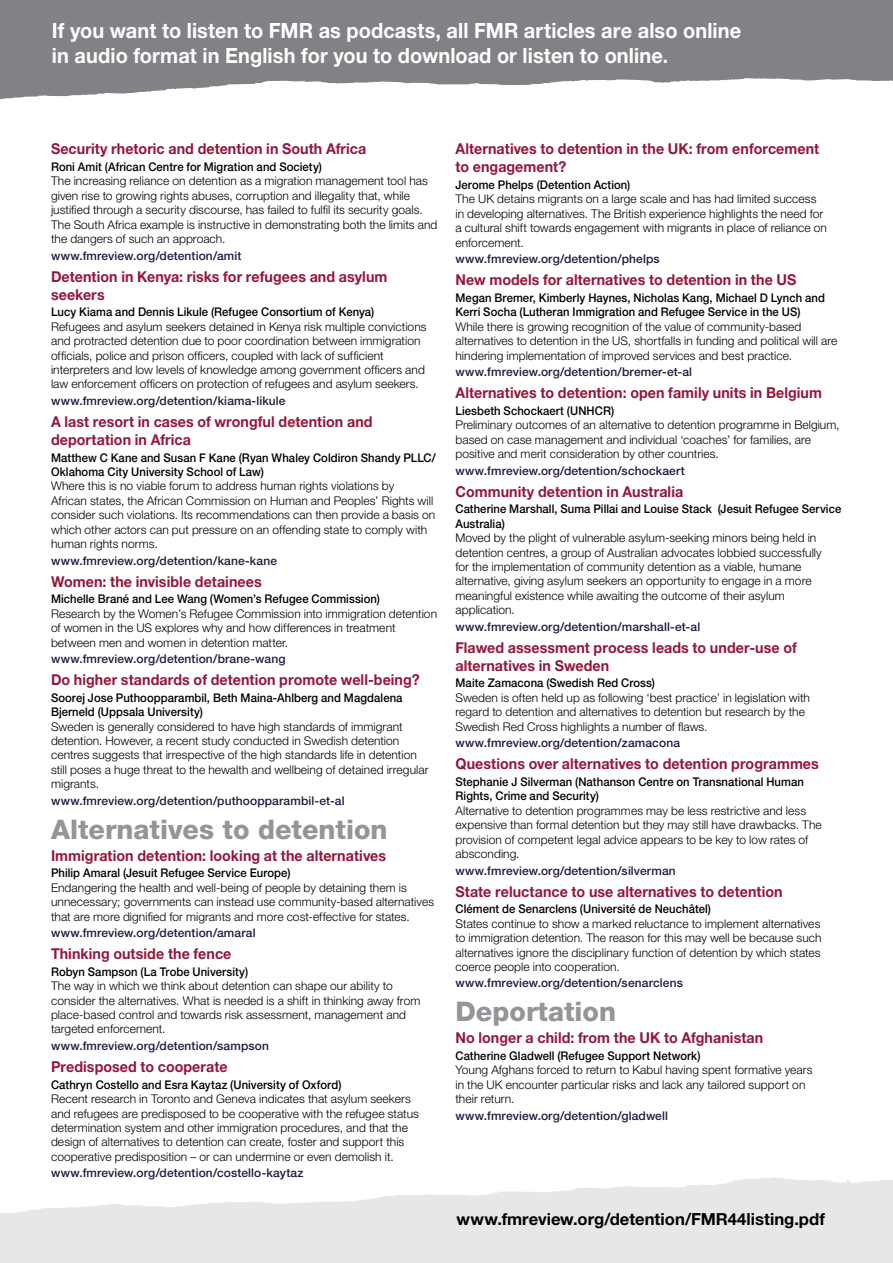
<style>
.page{position:relative;width:893px;height:1263px;background:#fff}
.page>*{position:absolute;margin:0;border:0;box-sizing:border-box;transform-origin:0 0}
.t1{font:800 27px "Helvetica Neue LT";color:#939598}
.t2{font:700 21px/25.8px "Helvetica Neue LT";letter-spacing:.005em;color:#fff;scale:.95 1}
.t3{font:700 16.65px "Helvetica Neue LT";color:#000}
.t4{font:700 15px/18px "Helvetica Neue LT";letter-spacing:.005em;color:#92183a;scale:.95 1}
.t5{font:300 12px/14.4px "Helvetica Neue LT";letter-spacing:.005em;color:#000}
.t6{font:500 12px/14.4px "Helvetica Neue LT";letter-spacing:.005em;color:#000;scale:.94 1}
.t7{font:500 12px "Helvetica Neue LT";letter-spacing:.01em;color:#211a40}
</style>
<div class="page">
<svg style="left:0;top:0;width:893px;height:100px;fill:#808285"></svg>
<svg style="left:0;top:1177px;width:893px;height:86px;fill:#e6e7e8"></svg>
<h2 class="t2" style="left:52px;top:17px;width:727px">If you want to listen to FMR as podcasts, all FMR articles are also online in audio format in English for you to download or listen to online.</h2>
<p class="t4" style="left:51px;top:140px;width:333px">Security rhetoric and detention in South Africa</p>
<p class="t6" style="left:51px;top:159px;width:290px">Roni Amit (African Centre for Migration and Society)</p>
<p class="t5" style="left:51px;top:174px;width:388px">The increasing reliance on detention as a migration management tool has given rise to growing rights abuses, corruption and illegality that, while justified through a security discourse, has failed to fulfil its security goals.<br>The South Africa example is instructive in demonstrating both the limits and the dangers of such an approach.</p>
<p class="t7" style="left:51px;top:248px;width:192px">www.fmreview.org/detention/amit</p>
<p class="t4" style="left:51px;top:267px;width:356px">Detention in Kenya: risks for refugees and asylum seekers</p>
<p class="t6" style="left:51px;top:305px;width:345px">Lucy Kiama and Dennis Likule (Refugee Consortium of Kenya)</p>
<p class="t5" style="left:51px;top:319px;width:377px">Refugees and asylum seekers detained in Kenya risk multiple convictions and protracted detention due to poor coordination between immigration officials, police and prison officers, coupled with lack of sufficient interpreters and low levels of knowledge among government officers and law enforcement officers on protection of refugees and asylum seekers.</p>
<p class="t7" style="left:51px;top:393px;width:236px">www.fmreview.org/detention/kiama-likule</p>
<p class="t4" style="left:51px;top:412px;width:340px">A last resort in cases of wrongful detention and deportation in Africa</p>
<p class="t6" style="left:51px;top:450px;width:411px">Matthew C Kane and Susan F Kane (Ryan Whaley Coldiron Shandy PLLC/<br>Oklahoma City University School of Law)</p>
<p class="t5" style="left:51px;top:479px;width:386px">Where this is no viable forum to address human rights violations by<br>African states, the African Commission on Human and Peoples’ Rights will consider such violations. Its recommendations can then provide a basis on which other actors can put pressure on an offending state to comply with human rights norms.</p>
<p class="t7" style="left:51px;top:553px;width:227px">www.fmreview.org/detention/kane-kane</p>
<p class="t4" style="left:51px;top:572px;width:223px">Women: the invisible detainees</p>
<p class="t6" style="left:51px;top:592px;width:351px">Michelle Brané and Lee Wang (Women’s Refugee Commission)</p>
<p class="t5" style="left:51px;top:606px;width:388px">Research by the Women’s Refugee Commission into immigration detention of women in the US explores why and how differences in treatment between men and women in detention matter.</p>
<p class="t7" style="left:51px;top:652px;width:236px">www.fmreview.org/detention/brane-wang</p>
<p class="t4" style="left:51px;top:671px;width:389px">Do higher standards of detention promote well-being?</p>
<p class="t6" style="left:51px;top:690px;width:375px">Soorej Jose Puthoopparambil, Beth Maina-Ahlberg and Magdalena<br>Bjerneld (Uppsala University)</p>
<p class="t5" style="left:51px;top:719px;width:379px">Sweden is generally considered to have high standards of immigrant detention. However, a recent study conducted in Swedish detention centres suggests that irrespective of the high standards life in detention still poses a huge threat to the hewalth and wellbeing of detained irregular migrants.</p>
<p class="t7" style="left:51px;top:793px;width:295px">www.fmreview.org/detention/puthoopparambil-et-al</p>
<h1 class="t1" style="left:51px;top:813px;width:338px">Alternatives to detention</h1>
<p class="t4" style="left:51px;top:846px;width:354px">Immigration detention: looking at the alternatives</p>
<p class="t6" style="left:51px;top:866px;width:256px">Philip Amaral (Jesuit Refugee Service Europe)</p>
<p class="t5" style="left:51px;top:880px;width:385px">Endangering the health and well-being of people by detaining them is unnecessary; governments can instead use community-based alternatives that are more dignified for migrants and more cost-effective for states.</p>
<p class="t7" style="left:51px;top:926px;width:206px">www.fmreview.org/detention/amaral</p>
<p class="t4" style="left:51px;top:945px;width:191px">Thinking outside the fence</p>
<p class="t6" style="left:51px;top:964px;width:211px">Robyn Sampson (La Trobe University)</p>
<p class="t5" style="left:51px;top:978px;width:371px">The way in which we think about detention can shape our ability to consider the alternatives. What is needed is a shift in thinking away from place-based control and towards risk assessment, management and targeted enforcement.</p>
<p class="t7" style="left:51px;top:1038px;width:219px">www.fmreview.org/detention/sampson</p>
<p class="t4" style="left:51px;top:1057px;width:187px">Predisposed to cooperate</p>
<p class="t6" style="left:51px;top:1077px;width:310px">Cathryn Costello and Esra Kaytaz (University of Oxford)</p>
<p class="t5" style="left:51px;top:1091px;width:369px">Recent research in Toronto and Geneva indicates that asylum seekers and refugees are predisposed to be cooperative with the refugee status determination system and other immigration procedures, and that the design of alternatives to detention can create, foster and support this cooperative predisposition – or can undermine or even demolish it.</p>
<p class="t7" style="left:51px;top:1166px;width:254px">www.fmreview.org/detention/costello-kaytaz</p>
<p class="t4" style="left:455px;top:140px;width:384px">Alternatives to detention in the UK: from enforcement to engagement?</p>
<p class="t6" style="left:455px;top:177px;width:188px">Jerome Phelps (Detention Action)</p>
<p class="t5" style="left:455px;top:192px;width:373px">The UK detains migrants on a large scale and has had limited success in developing alternatives. The British experience highlights the need for a cultural shift towards engagement with migrants in place of reliance on enforcement.</p>
<p class="t7" style="left:455px;top:252px;width:206px">www.fmreview.org/detention/phelps</p>
<p class="t4" style="left:455px;top:271px;width:360px">New models for alternatives to detention in the US</p>
<p class="t6" style="left:455px;top:290px;width:394px">Megan Bremer, Kimberly Haynes, Nicholas Kang, Michael D Lynch and<br>Kerri Socha (Lutheran Immigration and Refugee Service in the US)</p>
<p class="t5" style="left:455px;top:319px;width:383px">While there is growing recognition of the value of community-based alternatives to detention in the US, shortfalls in funding and political will are hindering implementation of improved services and best practice.</p>
<p class="t7" style="left:455px;top:365px;width:238px">www.fmreview.org/detention/bremer-et-al</p>
<p class="t4" style="left:455px;top:384px;width:387px">Alternatives to detention: open family units in Belgium</p>
<p class="t6" style="left:455px;top:403px;width:170px">Liesbeth Schockaert (UNHCR)</p>
<p class="t5" style="left:455px;top:417px;width:386px">Preliminary outcomes of an alternative to detention programme in Belgium, based on case management and individual ‘coaches’ for families, are positive and merit consideration by other countries.</p>
<p class="t7" style="left:455px;top:463px;width:231px">www.fmreview.org/detention/schockaert</p>
<p class="t4" style="left:455px;top:482px;width:241px">Community detention in Australia</p>
<p class="t6" style="left:455px;top:502px;width:412px">Catherine Marshall, Suma Pillai and Louise Stack (Jesuit Refugee Service<br>Australia)</p>
<p class="t5" style="left:455px;top:530px;width:368px">Moved by the plight of vulnerable asylum-seeking minors being held in detention centres, a group of Australian advocates lobbied successfully for the implementation of community detention as a viable, humane alternative, giving asylum seekers an opportunity to engage in a more meaningful existence while awaiting the outcome of their asylum application.</p>
<p class="t7" style="left:455px;top:619px;width:246px">www.fmreview.org/detention/marshall-et-al</p>
<p class="t4" style="left:455px;top:638px;width:361px">Flawed assessment process leads to under-use of alternatives in Sweden</p>
<p class="t6" style="left:455px;top:676px;width:214px">Maite Zamacona (Swedish Red Cross)</p>
<p class="t5" style="left:455px;top:690px;width:356px">Sweden is often held up as following ‘best practice’ in legislation with regard to detention and alternatives to detention but research by the<br>Swedish Red Cross highlights a number of flaws.</p>
<p class="t7" style="left:455px;top:736px;width:226px">www.fmreview.org/detention/zamacona</p>
<p class="t4" style="left:455px;top:755px;width:384px">Questions over alternatives to detention programmes</p>
<p class="t6" style="left:455px;top:774px;width:372px">Stephanie J Silverman (Nathanson Centre on Transnational Human<br>Rights, Crime and Security)</p>
<p class="t5" style="left:455px;top:803px;width:368px">Alternative to detention programmes may be less restrictive and less expensive than formal detention but they may still have drawbacks. The provision of competent legal advice appears to be key to low rates of absconding.</p>
<p class="t7" style="left:455px;top:863px;width:222px">www.fmreview.org/detention/silverman</p>
<p class="t4" style="left:455px;top:882px;width:346px">State reluctance to use alternatives to detention</p>
<p class="t6" style="left:455px;top:902px;width:273px">Clément de Senarclens (Université de Neuchâtel)</p>
<p class="t5" style="left:455px;top:916px;width:368px;text-align:justify">States continue to show a marked reluctance to implement alternatives to immigration detention. The reason for this may well be because such alternatives ignore the disciplinary function of detention by which states coerce people into cooperation.</p>
<p class="t7" style="left:455px;top:976px;width:229px">www.fmreview.org/detention/senarclens</p>
<h1 class="t1" style="left:455px;top:995px;width:162px">Deportation</h1>
<p class="t4" style="left:455px;top:1029px;width:326px">No longer a child: from the UK to Afghanistan</p>
<p class="t6" style="left:455px;top:1048px;width:262px">Catherine Gladwell (Refugee Support Network)</p>
<p class="t5" style="left:455px;top:1063px;width:359px">Young Afghans forced to return to Kabul having spent formative years in the UK encounter particular risks and lack any tailored support on their return.</p>
<p class="t7" style="left:455px;top:1108px;width:214px">www.fmreview.org/detention/gladwell</p>
<h3 class="t3" style="left:457px;top:1209px;width:370px">www.fmreview.org/detention/FMR44listing.pdf</h3>
</div>
